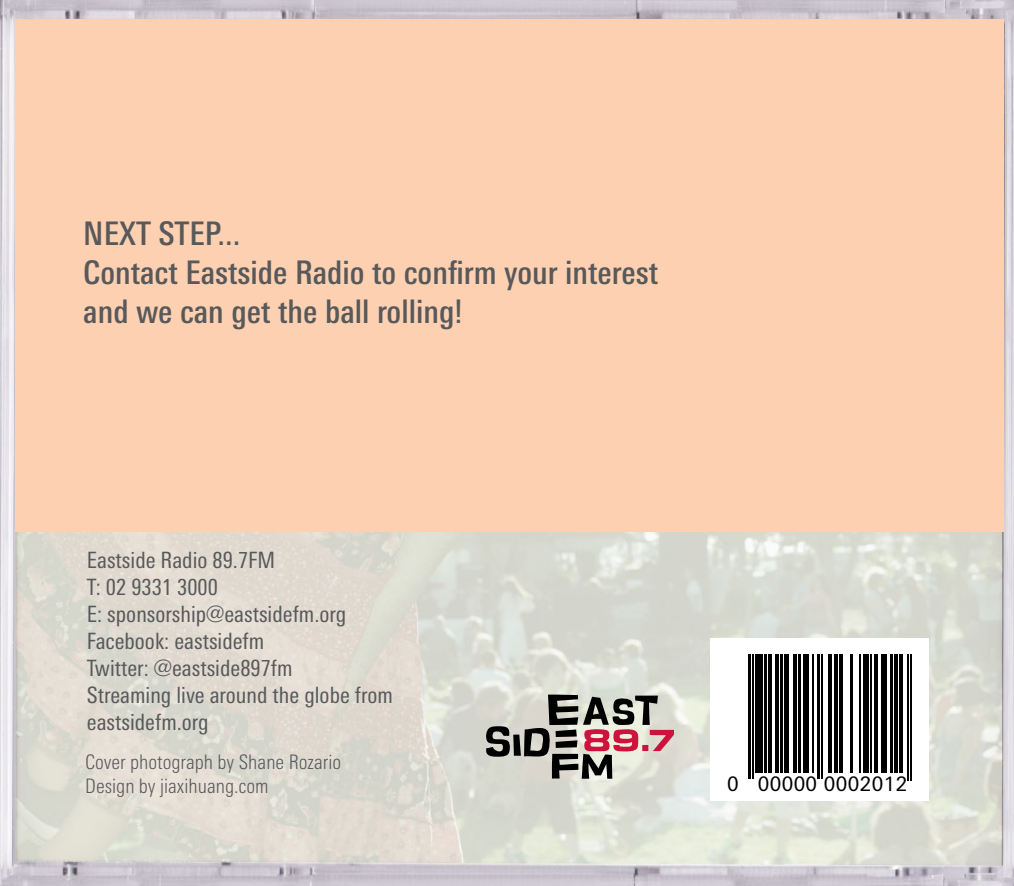
<style>
.page{position:relative;width:1014px;height:886px;background:#fff}
.page>*{position:absolute;margin:0;border:0;box-sizing:border-box;transform-origin:0 0}
.t1{font:500 condensed 32.5px/39px "Linotype Univers";color:#58595b}
.t2{font:condensed 22.5px/27px "Linotype Univers";color:#58595b}
.t3{font:300 condensed 20px/24px "Linotype Univers";color:#58595b}
.t4{font:20px "Linotype Univers Basic";letter-spacing:.02em;color:#000}
</style>
<div class="page">
<img style="left:0;top:0;width:1013px;height:886px">
<div style="left:16px;top:19px;width:987px;height:512px;background:#fdd0b1"></div>
<div style="left:710px;top:638px;width:218px;height:163px;background:#fff"></div>
<hr style="left:910px;top:654px;width:2px;height:126px;background:#000">
<hr style="left:906px;top:654px;width:2px;height:126px;background:#000">
<hr style="left:899px;top:654px;width:4px;height:119px;background:#000">
<svg style="left:894px;top:654px;width:3px;height:119px"></svg>
<hr style="left:890px;top:654px;width:2px;height:119px;background:#000">
<div style="left:881px;top:654px;width:5px;height:119px;background:#000"></div>
<svg style="left:874px;top:654px;width:3px;height:119px"></svg>
<hr style="left:870px;top:654px;width:1px;height:119px;background:#000">
<div style="left:863px;top:654px;width:5px;height:119px;background:#000"></div>
<hr style="left:859px;top:654px;width:1px;height:119px;background:#000">
<hr style="left:849px;top:654px;width:3px;height:119px;background:#000">
<hr style="left:839px;top:654px;width:4px;height:119px;background:#000">
<svg style="left:834px;top:654px;width:3px;height:119px"></svg>
<hr style="left:817px;top:654px;width:2px;height:124px;background:#000">
<hr style="left:811px;top:654px;width:2px;height:119px;background:#000">
<hr style="left:828px;top:654px;width:4px;height:119px;background:#000">
<hr style="left:821px;top:654px;width:2px;height:124px;background:#000">
<div style="left:802px;top:654px;width:6px;height:119px;background:#000"></div>
<hr style="left:798px;top:654px;width:2px;height:119px;background:#000">
<hr style="left:793px;top:654px;width:4px;height:119px;background:#000">
<hr style="left:784px;top:654px;width:4px;height:119px;background:#000">
<hr style="left:780px;top:654px;width:2px;height:119px;background:#000">
<hr style="left:775px;top:654px;width:3px;height:119px;background:#000">
<hr style="left:768px;top:654px;width:3px;height:119px;background:#000">
<hr style="left:764px;top:654px;width:2px;height:119px;background:#000">
<div style="left:755px;top:654px;width:7px;height:119px;background:#000"></div>
<hr style="left:752px;top:654px;width:1px;height:125px;background:#000">
<hr style="left:748px;top:654px;width:2px;height:125px;background:#000">
<svg style="left:486px;top:694px;width:188px;height:85px;background:#a79b96"></svg>
<h1 class="t1" style="left:83px;top:214px;width:576px">NEXT STEP...<br>Contact Eastside Radio to confirm your interest and we can get the ball rolling!</h1>
<p class="t2" style="left:87px;top:546px;width:307px">Eastside Radio 89.7FM<br>T: 02 9331 3000<br>E: sponsorship@eastsidefm.org<br>Facebook: eastsidefm<br>Twitter: @eastside897fm<br>Streaming live around the globe from eastsidefm.org</p>
<p class="t3" style="left:85px;top:750px;width:257px">Cover photograph by Shane Rozario<br>Design by jiaxihuang.com</p>
<p class="t4" style="left:727px;top:772px;width:182px">0 00000 0002012</p>
</div>
